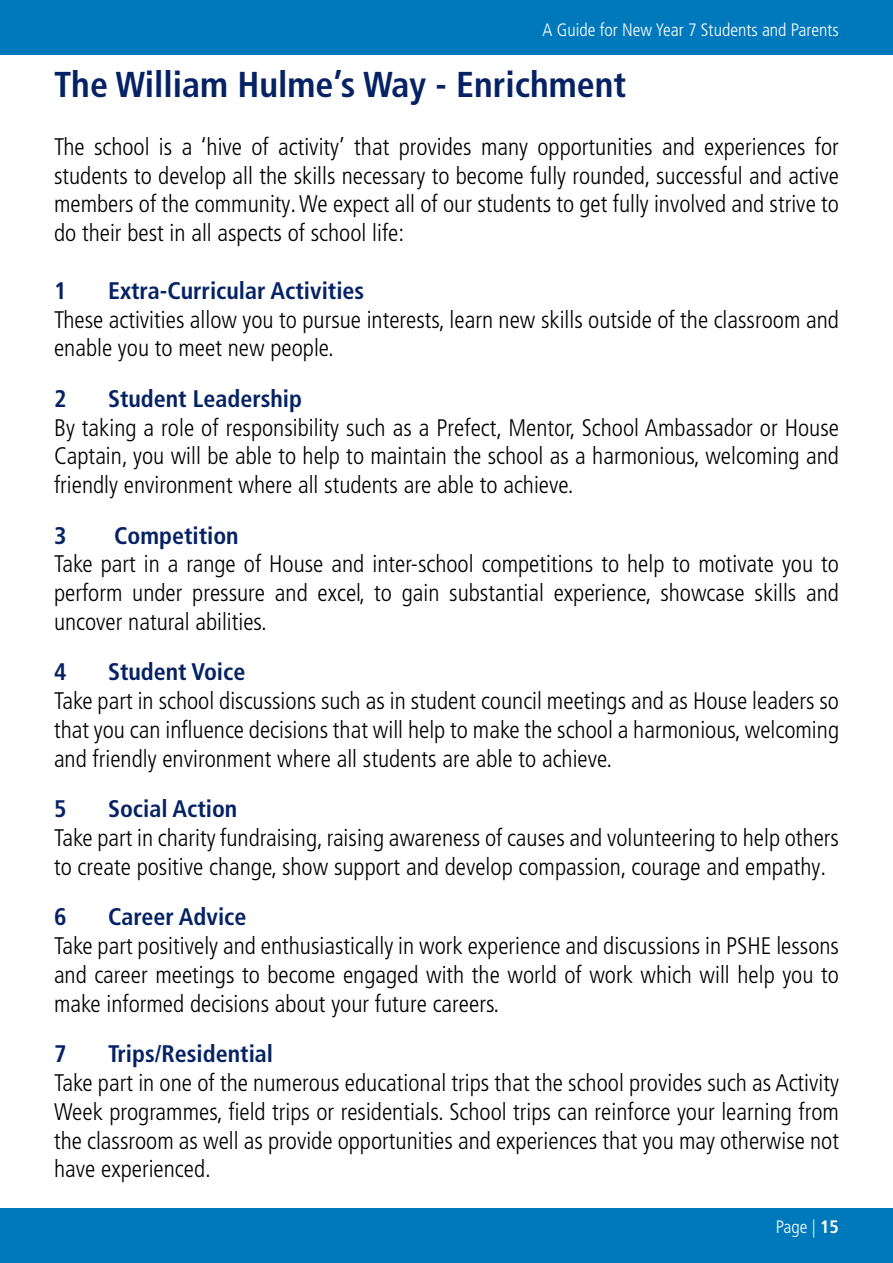
<style>
.page{position:relative;width:893px;height:1263px;background:#fff}
.page>*{position:absolute;margin:0;border:0;box-sizing:border-box;transform-origin:0 0}
.t1{font:700 condensed 36px "Frutiger LT Pro";color:#052264}
.t2{font:300 condensed 24px/28.8px "Frutiger LT Pro";color:#000;text-align:justify}
.t3{font:700 condensed 24px "Frutiger LT Pro";color:#052264}
.t4{font:300 condensed 18px "Frutiger LT Pro";color:#fff}
.s1{font-weight:700}
</style>
<div class="page">
<div style="left:0;top:0;width:893px;height:54px;background:#0079bc"></div>
<div style="left:0;top:1209px;width:893px;height:54px;background:#0079bc"></div>
<p class="t4" style="left:542px;top:19px;width:298px">A Guide for New Year 7 Students and Parents</p>
<h1 class="t1" style="left:54px;top:63px;width:574px">The William Hulme’s Way - Enrichment</h1>
<p class="t2" style="left:54px;top:132px;width:786px">The school is a ‘hive of activity’ that provides many opportunities and experiences for students to develop all the skills necessary to become fully rounded, successful and active members of the community. We expect all of our students to get fully involved and strive to do their best in all aspects of school life:</p>
<p class="t3" style="left:54px;top:276px;width:14px">1</p>
<p class="t3" style="left:108px;top:276px;width:258px">Extra-Curricular Activities</p>
<p class="t2" style="left:54px;top:305px;width:786px">These activities allow you to pursue interests, learn new skills outside of the classroom and enable you to meet new people.</p>
<p class="t3" style="left:54px;top:384px;width:14px">2</p>
<p class="t3" style="left:108px;top:384px;width:196px">Student Leadership</p>
<p class="t2" style="left:54px;top:413px;width:786px">By taking a role of responsibility such as a Prefect, Mentor, School Ambassador or House Captain, you will be able to help to maintain the school as a harmonious, welcoming and friendly environment where all students are able to achieve.</p>
<p class="t3" style="left:54px;top:521px;width:14px">3</p>
<p class="t3" style="left:114px;top:521px;width:126px">Competition</p>
<p class="t2" style="left:54px;top:550px;width:787px">Take part in a range of House and inter-school competitions to help to motivate you to perform under pressure and excel, to gain substantial experience, showcase skills and uncover natural abilities.</p>
<p class="t3" style="left:54px;top:658px;width:14px">4</p>
<p class="t3" style="left:108px;top:658px;width:139px">Student Voice</p>
<p class="t2" style="left:54px;top:687px;width:787px">Take part in school discussions such as in student council meetings and as House leaders so that you can influence decisions that will help to make the school a harmonious, welcoming and friendly environment where all students are able to achieve.</p>
<p class="t3" style="left:54px;top:795px;width:14px">5</p>
<p class="t3" style="left:108px;top:795px;width:131px">Social Action</p>
<p class="t2" style="left:54px;top:824px;width:787px">Take part in charity fundraising, raising awareness of causes and volunteering to help others to create positive change, show support and develop compassion, courage and empathy.</p>
<p class="t3" style="left:54px;top:903px;width:14px">6</p>
<p class="t3" style="left:108px;top:903px;width:140px">Career Advice</p>
<p class="t2" style="left:54px;top:932px;width:786px">Take part positively and enthusiastically in work experience and discussions in PSHE lessons and career meetings to become engaged with the world of work which will help you to make informed decisions about your future careers.</p>
<p class="t3" style="left:54px;top:1039px;width:14px">7</p>
<p class="t3" style="left:108px;top:1039px;width:167px">Trips/Residential</p>
<p class="t2" style="left:54px;top:1068px;width:787px">Take part in one of the numerous educational trips that the school provides such as Activity Week programmes, field trips or residentials. School trips can reinforce your learning from the classroom as well as provide opportunities and experiences that you may otherwise not have experienced.</p>
<p class="t4" style="left:776px;top:1216px;width:65px">Page | <span class="s1">15</span></p>
</div>
